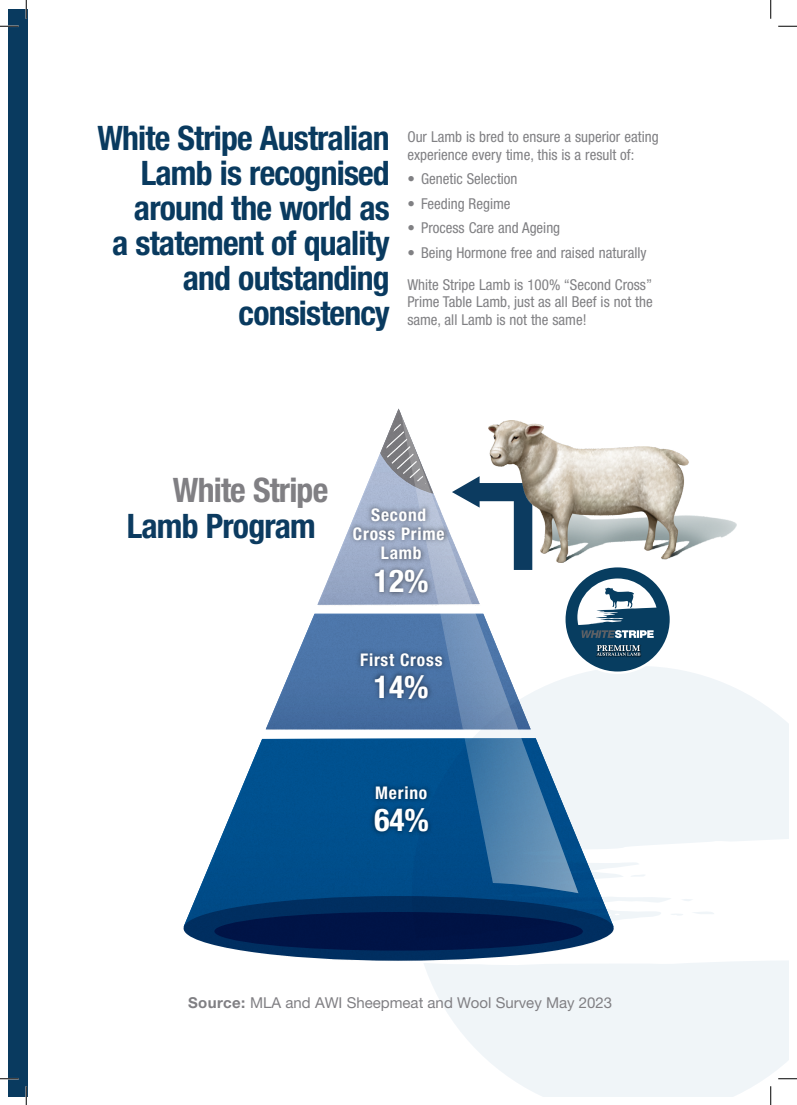
<style>
.page{position:relative;width:797px;height:1105px;background:#fff}
.page>*{position:absolute;margin:0;border:0;box-sizing:border-box;transform-origin:0 0}
.t1{font:700 condensed 33.75px/35px "Helvetica Neue LT Std";letter-spacing:-.025em;color:#093a5f;text-align:right}
.t2{font:700 condensed 33.75px/36.2px "Helvetica Neue LT Std";letter-spacing:-.025em;color:#807f83}
.t3{font:700 condensed 31.5px "Helvetica Neue LT Std";color:#fff}
.t4{font:700 condensed 17.5px/19px "Helvetica Neue LT Std";letter-spacing:.045em;color:#fff;text-align:center}
.body_copy{font:condensed 15px/17.5px "Helvetica Neue LT Std";color:#808083}
.t5{font:15px "Helvetica Neue LT Pro";color:#807f83}
.s1{color:#0c3b60}
.s2{font-family:"Helvetica Neue LT Std";font-weight:700}
</style>
<div class="page">
<svg style="left:438px;top:666px;width:350px;height:430px;fill:#f0f5f8"></svg>
<svg style="left:619px;top:835px;width:169px;height:130px"></svg>
<svg style="left:667px;top:910px;width:49px;height:6px"></svg>
<svg style="left:628px;top:874px;width:19px;height:3px"></svg>
<svg style="left:680px;top:899px;width:13px;height:2px"></svg>
<div style="left:9px;top:9px;width:19px;height:1087px;background:#093a5f"></div>
<img style="left:183px;top:408px;width:436px;height:589px">
<svg style="left:400px;top:408px;width:178px;height:485px"></svg>
<svg style="left:317px;top:409px;width:215px;height:196px"></svg>
<img style="left:488px;top:421px;width:249px;height:141px">
<svg style="left:563px;top:565px;width:109px;height:109px"></svg>
<div style="left:565px;top:567px;width:104px;height:104px;background:#073d60;border-radius:50%"></div>
<img style="left:596px;top:645px;width:45px;height:12px">
<svg style="left:596px;top:645px;width:44px;height:11px"></svg>
<svg style="left:577px;top:578px;width:79px;height:60px"></svg>
<img style="left:367px;top:776px;width:68px;height:21px">
<img style="left:365px;top:797px;width:72px;height:49px">
<img style="left:352px;top:643px;width:100px;height:34px">
<img style="left:365px;top:663px;width:72px;height:50px">
<img style="left:344px;top:498px;width:114px;height:73px">
<img style="left:365px;top:557px;width:72px;height:50px">
<svg style="left:0;top:25px;width:19px;height:2px"></svg>
<svg style="left:778px;top:25px;width:19px;height:2px"></svg>
<svg style="left:0;top:1078px;width:19px;height:1px"></svg>
<svg style="left:778px;top:1078px;width:19px;height:1px"></svg>
<svg style="left:25px;top:0;width:2px;height:19px"></svg>
<svg style="left:25px;top:1086px;width:2px;height:19px"></svg>
<svg style="left:770px;top:0;width:1px;height:19px"></svg>
<svg style="left:770px;top:1086px;width:1px;height:19px"></svg>
<p class="t1" style="left:97px;top:120px;width:294px">White Stripe Australian<br>Lamb is recognised around the world as<br>a statement of quality and outstanding consistency</p>
<p class="body_copy" style="left:407px;top:128px;width:253px">Our Lamb is bred to ensure a superior eating experience every time, this is a result of:</p>
<p class="body_copy" style="left:407px;top:170px;width:112px">• Genetic Selection</p>
<p class="body_copy" style="left:407px;top:195px;width:105px">• Feeding Regime</p>
<p class="body_copy" style="left:407px;top:219px;width:154px">• Process Care and Ageing</p>
<p class="body_copy" style="left:407px;top:244px;width:241px">• Being Hormone free and raised naturally</p>
<p class="body_copy" style="left:407px;top:275px;width:247px;text-align:justify">White Stripe Lamb is 100% “Second Cross” Prime Table Lamb, just as all Beef is not the same, all Lamb is not the same!</p>
<p class="t2" style="left:127px;top:472px;width:203px;text-indent:46px">White Stripe<br><span class="s1">Lamb Program</span></p>
<p class="t4" style="left:353px;top:505px;width:93px">Second<br>Cross Prime<br>Lamb</p>
<p class="t3" style="left:374px;top:561px;width:56px">12%</p>
<p class="t4" style="left:360px;top:649px;width:84px">First Cross</p>
<p class="t3" style="left:374px;top:667px;width:56px">14%</p>
<p class="t4" style="left:375px;top:783px;width:54px">Merino</p>
<p class="t3" style="left:374px;top:801px;width:56px">64%</p>
<p class="t5" style="left:188px;top:993px;width:425px"><span class="s2">Source:</span> MLA and AWI Sheepmeat and Wool Survey May 2023</p>
</div>
